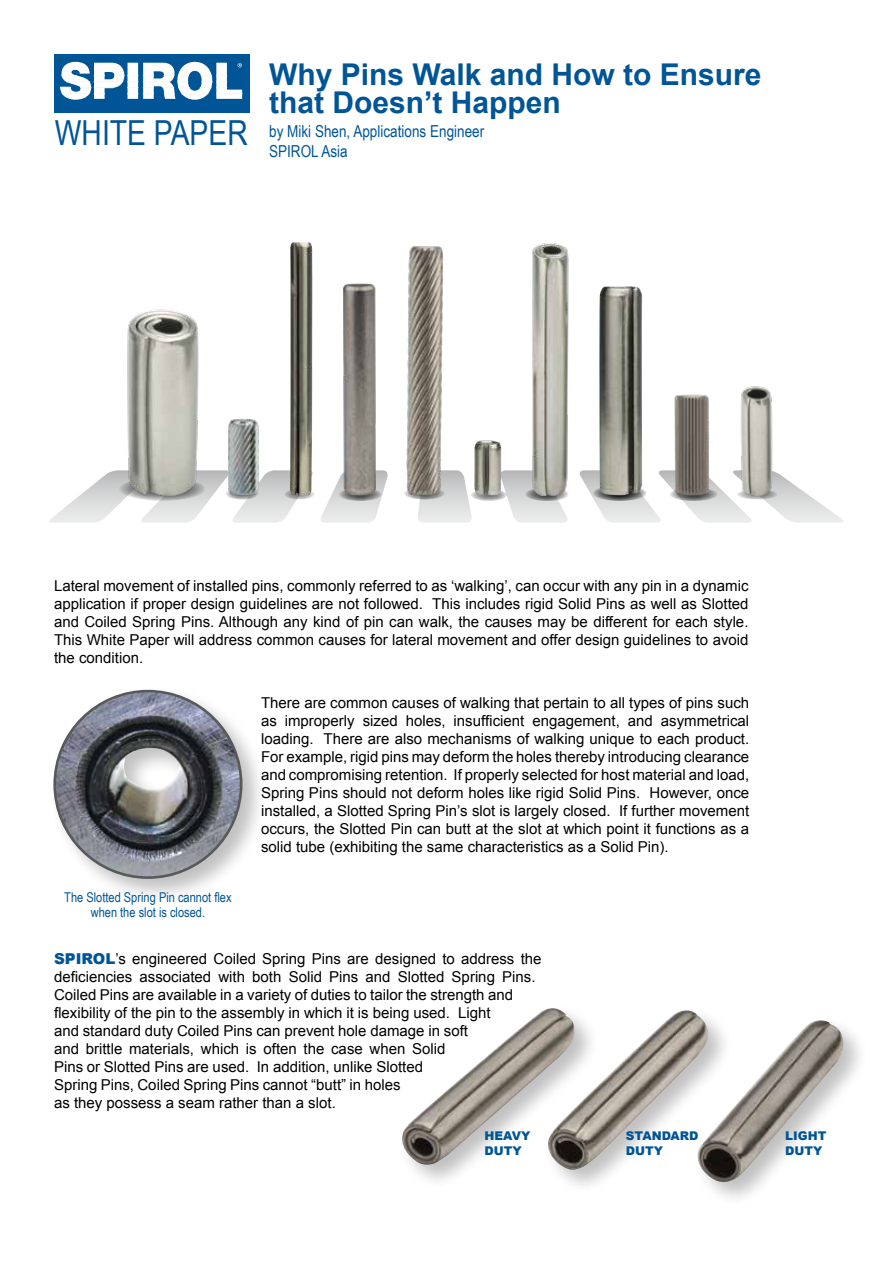
<style>
.page{position:relative;width:893px;height:1263px;background:#fff}
.page>*{position:absolute;margin:0;border:0;box-sizing:border-box;transform-origin:0 0}
.t1{font:34.5px "Arial Narrow";color:#005596}
.t2{font:700 30px/28.5px "Arial";color:#005596}
.t3{font:16.5px "Arial Narrow";color:#005596}
.t4{font:15px/18px "Arial";color:#000;text-align:justify}
.t5{font:13.5px/15px "Arial Narrow";color:#005596;text-align:center}
.t6{font:900 12px/14.4px "Arial";color:#005596}
.s1{font-weight:900;color:#005596}
</style>
<div class="page">
<div style="left:54px;top:54px;width:195px;height:58px;background:#005596"></div>
<svg style="left:60px;top:62px;width:182px;height:38px"></svg>
<div style="left:49px;top:686px;width:219px;height:218px;background:#000;opacity:.25"></div>
<img style="left:55px;top:691px;width:186px;height:186px">
<div style="left:398px;top:1004px;width:471px;height:203px;background:#000;opacity:.25"></div>
<img style="left:402px;top:1008px;width:443px;height:174px">
<svg style="left:418px;top:470px;width:54px;height:53px"></svg>
<svg style="left:501px;top:470px;width:66px;height:53px"></svg>
<svg style="left:579px;top:470px;width:265px;height:53px"></svg>
<svg style="left:49px;top:470px;width:339px;height:53px"></svg>
<svg style="left:119px;top:477px;width:86px;height:24px"></svg>
<svg style="left:226px;top:488px;width:33px;height:12px"></svg>
<svg style="left:284px;top:489px;width:31px;height:10px"></svg>
<svg style="left:471px;top:489px;width:36px;height:12px"></svg>
<svg style="left:404px;top:487px;width:41px;height:13px"></svg>
<svg style="left:525px;top:487px;width:44px;height:14px"></svg>
<svg style="left:593px;top:485px;width:54px;height:16px"></svg>
<svg style="left:669px;top:487px;width:49px;height:14px"></svg>
<svg style="left:737px;top:489px;width:41px;height:11px"></svg>
<svg style="left:338px;top:488px;width:44px;height:13px"></svg>
<img style="left:474px;top:440px;width:27px;height:55px">
<img style="left:290px;top:242px;width:23px;height:254px">
<img style="left:599px;top:286px;width:43px;height:209px">
<img style="left:532px;top:243px;width:37px;height:253px">
<img style="left:740px;top:386px;width:32px;height:110px">
<img style="left:126px;top:309px;width:72px;height:187px">
<img style="left:229px;top:418px;width:30px;height:78px">
<img style="left:343px;top:283px;width:33px;height:213px">
<img style="left:406px;top:246px;width:37px;height:250px">
<img style="left:674px;top:394px;width:35px;height:102px">
<h2 class="t2" style="left:269px;top:61px;width:494px">Why Pins Walk and How to Ensure that Doesn’t Happen</h2>
<p class="t3" style="left:269px;top:119px;width:217px">by Miki Shen, Applications Engineer</p>
<h1 class="t1" style="left:55px;top:107px;width:294px">WHITE PAPER <sub>SPIROL</sub> <sub>Asia</sub></h1>
<p class="t4" style="left:54px;top:577px;width:696px">Lateral movement of installed pins, commonly referred to as ‘walking’, can occur with any pin in a dynamic application if proper design guidelines are not followed. This includes rigid Solid Pins as well as Slotted and Coiled Spring Pins. Although any kind of pin can walk, the causes may be different for each style.<br>This White Paper will address common causes for lateral movement and offer design guidelines to avoid the condition.</p>
<p class="t5" style="left:64px;top:889px;width:169px">The Slotted Spring Pin cannot flex when the slot is closed.</p>
<p class="t4" style="left:261px;top:694px;width:490px">There are common causes of walking that pertain to all types of pins such as improperly sized holes, insufficient engagement, and asymmetrical loading. There are also mechanisms of walking unique to each product.<br>For example, rigid pins may deform the holes thereby introducing clearance and compromising retention. If properly selected for host material and load, Spring Pins should not deform holes like rigid Solid Pins. However, once installed, a Slotted Spring Pin’s slot is largely closed. If further movement occurs, the Slotted Pin can butt at the slot at which point it functions as a solid tube (exhibiting the same characteristics as a Solid Pin).</p>
<p class="t4" style="left:54px;top:949px;width:489px;text-align:left"><span class="s1">SPIROL</span>’s engineered Coiled Spring Pins are designed to address the deficiencies associated with both Solid Pins and Slotted Spring Pins.<br>Coiled Pins are available in a variety of duties to tailor the strength and flexibility of the pin to the assembly in which it is being used. Light<br>and standard duty Coiled Pins can prevent hole damage in soft<br>and brittle materials, which is often the case when Solid<br>Pins or Slotted Pins are used. In addition, unlike Slotted<br>Spring Pins, Coiled Spring Pins cannot “butt” in holes<br>as they possess a seam rather than a slot.</p>
<p class="t6" style="left:484px;top:1128px;width:48px">HEAVY<br>DUTY</p>
<p class="t6" style="left:785px;top:1128px;width:43px">LIGHT<br>DUTY</p>
<p class="t6" style="left:626px;top:1128px;width:74px">STANDARD<br>DUTY</p>
</div>
